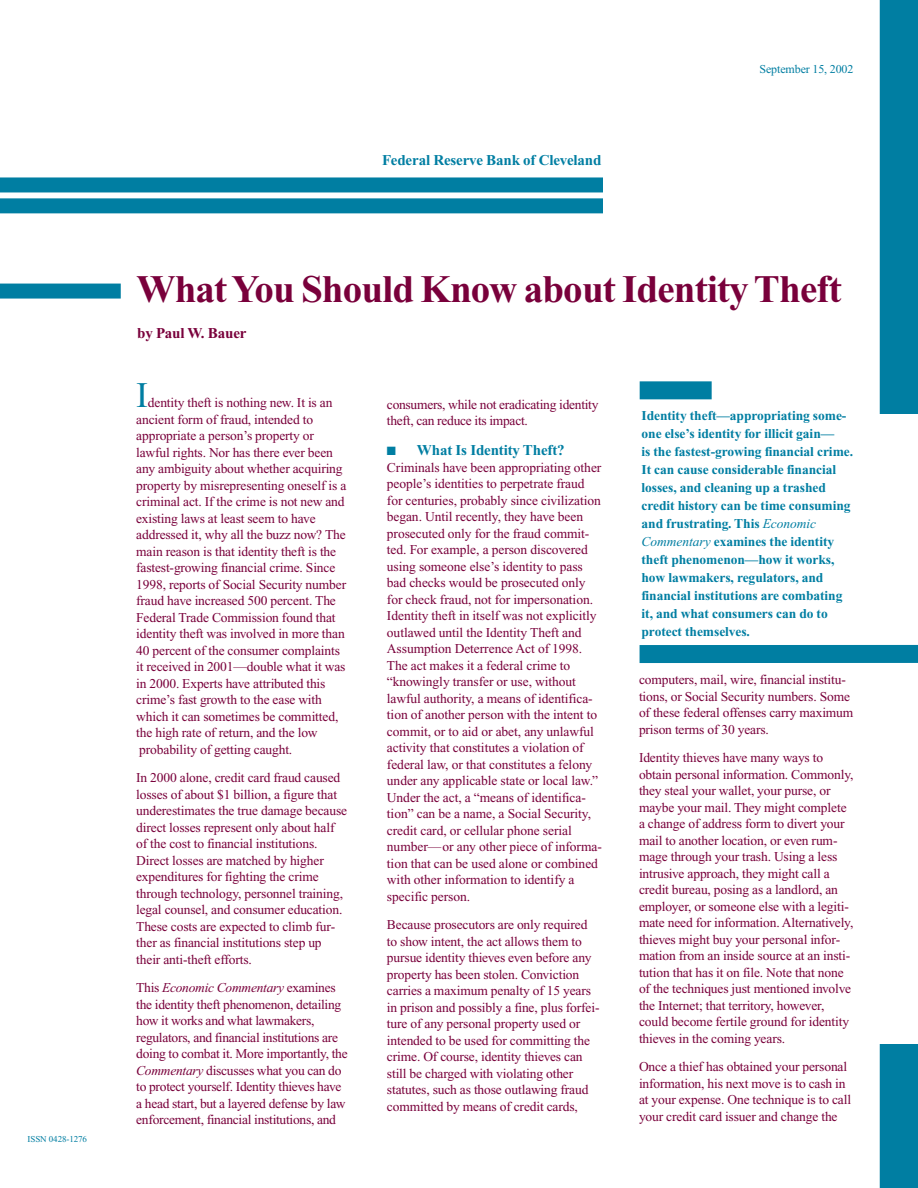
<style>
.page{position:relative;width:918px;height:1188px;background:#fff}
.page>*{position:absolute;margin:0;border:0;box-sizing:border-box;transform-origin:0 0}
.t1{font:700 39px "Times New Roman";letter-spacing:-.02em;color:#79003b}
.t2{font:36px "Times New Roman";color:#007ea2}
.t3{font:700 15px "Times New Roman";letter-spacing:-.01em;color:#007ea2}
.t4{font:700 15px "Times New Roman";letter-spacing:-.01em;color:#79003b}
.t5{font:13.5px/16.5px "Times New Roman";letter-spacing:-.01em;color:#79003b}
.t6{font:700 13.5px/18px "Times New Roman";letter-spacing:-.005em;color:#007ea2}
.t7{font:12px "Times New Roman";letter-spacing:-.01em;color:#007ea2}
.t8{font:9px "Times New Roman";letter-spacing:-.01em;color:#007ea2}
.s1{font-style:italic}
.s2{font-weight:400;font-style:italic}
</style>
<div class="page">
<div style="left:0;top:177px;width:603px;height:15px;background:#007ea2"></div>
<div style="left:0;top:198px;width:603px;height:15px;background:#007ea2"></div>
<div style="left:0;top:284px;width:121px;height:15px;background:#007ea2"></div>
<div style="left:880px;top:0;width:38px;height:414px;background:#007ea2"></div>
<div style="left:880px;top:1044px;width:38px;height:144px;background:#007ea2"></div>
<div style="left:640px;top:381px;width:72px;height:18px;background:#007ea2"></div>
<div style="left:640px;top:645px;width:278px;height:18px;background:#007ea2"></div>
<p class="t8" style="left:28px;top:1135px;width:61px">ISSN 0428-1276</p>
<p class="t3" style="left:382px;top:154px;width:221px">Federal Reserve Bank of Cleveland</p>
<p class="t7" style="left:760px;top:64px;width:95px">September 15, 2002</p>
<h1 class="t1" style="left:136px;top:275px;width:707px">What You Should Know about Identity Theft</h1>
<p class="t4" style="left:137px;top:327px;width:111px">by Paul W. Bauer</p>
<h2 class="t2" style="left:136px;top:382px;width:13px">I</h2>
<p class="t5" style="left:136px;top:396px;width:212px;text-indent:12px">dentity theft is nothing new. It is an ancient form of fraud, intended to appropriate a person’s property or lawful rights. Nor has there ever been any ambiguity about whether acquiring property by misrepresenting oneself is a criminal act. If the crime is not new and existing laws at least seem to have addressed it, why all the buzz now? The main reason is that identity theft is the fastest-growing financial crime. Since 1998, reports of Social Security number fraud have increased 500 percent. The Federal Trade Commission found that identity theft was involved in more than 40 percent of the consumer complaints it received in 2001—double what it was in 2000. Experts have attributed this crime’s fast growth to the ease with which it can sometimes be committed, the high rate of return, and the low probability of getting caught.</p>
<p class="t5" style="left:136px;top:771px;width:212px">In 2000 alone, credit card fraud caused losses of about $1 billion, a figure that underestimates the true damage because direct losses represent only about half of the cost to financial institutions.<br>Direct losses are matched by higher expenditures for fighting the crime through technology, personnel training, legal counsel, and consumer education.<br>These costs are expected to climb fur&shy;ther as financial institutions step up their anti-theft efforts.</p>
<p class="t5" style="left:136px;top:981px;width:213px">This <span class="s1">Economic Commentary</span> examines the identity theft phenomenon, detailing how it works and what lawmakers, regulators, and financial institutions are doing to combat it. More importantly, the <span class="s1">Commentary</span> discusses what you can do to protect yourself. Identity thieves have a head start, but a layered defense by law enforcement, financial institutions, and</p>
<p class="t5" style="left:387px;top:397px;width:213px">consumers, while not eradicating identity theft, can reduce its impact.</p>
<p class="t3" style="left:387px;top:445px;width:179px">■ What Is Identity Theft?</p>
<p class="t5" style="left:387px;top:460px;width:216px">Criminals have been appropriating other people’s identities to perpetrate fraud for centuries, probably since civilization began. Until recently, they have been prosecuted only for the fraud commit&shy;ted. For example, a person discovered using someone else’s identity to pass bad checks would be prosecuted only for check fraud, not for impersonation.<br>Identity theft in itself was not explicitly outlawed until the Identity Theft and Assumption Deterrence Act of 1998.<br>The act makes it a federal crime to “knowingly transfer or use, without lawful authority, a means of identifica&shy;tion of another person with the intent to commit, or to aid or abet, any unlawful activity that constitutes a violation of federal law, or that constitutes a felony under any applicable state or local law.” Under the act, a “means of identifica&shy;tion” can be a name, a Social Security, credit card, or cellular phone serial number—or any other piece of informa&shy;tion that can be used alone or combined with other information to identify a specific person.</p>
<p class="t5" style="left:387px;top:918px;width:214px">Because prosecutors are only required to show intent, the act allows them to pursue identity thieves even before any property has been stolen. Conviction carries a maximum penalty of 15 years in prison and possibly a fine, plus forfei&shy;ture of any personal property used or intended to be used for committing the crime. Of course, identity thieves can still be charged with violating other statutes, such as those outlawing fraud committed by means of credit cards,</p>
<p class="t6" style="left:642px;top:407px;width:213px">Identity theft—appropriating some&shy;one else’s identity for illicit gain—<br>is the fastest-growing financial crime.<br>It can cause considerable financial losses, and cleaning up a trashed credit history can be time consuming and frustrating. This <span class="s2">Economic Commentary</span> examines the identity theft phenomenon—how it works, how lawmakers, regulators, and financial institutions are combating it, and what consumers can do to protect themselves.</p>
<p class="t5" style="left:639px;top:673px;width:216px">computers, mail, wire, financial institu&shy;tions, or Social Security numbers. Some of these federal offenses carry maximum prison terms of 30 years.</p>
<p class="t5" style="left:639px;top:751px;width:216px">Identity thieves have many ways to obtain personal information. Commonly, they steal your wallet, your purse, or maybe your mail. They might complete a change of address form to divert your mail to another location, or even rum&shy;mage through your trash. Using a less intrusive approach, they might call a credit bureau, posing as a landlord, an employer, or someone else with a legiti&shy;mate need for information. Alternatively, thieves might buy your personal infor&shy;mation from an inside source at an insti&shy;tution that has it on file. Note that none of the techniques just mentioned involve the Internet; that territory, however, could become fertile ground for identity thieves in the coming years.</p>
<p class="t5" style="left:639px;top:1060px;width:214px">Once a thief has obtained your personal information, his next move is to cash in at your expense. One technique is to call your credit card issuer and change the</p>
</div>
